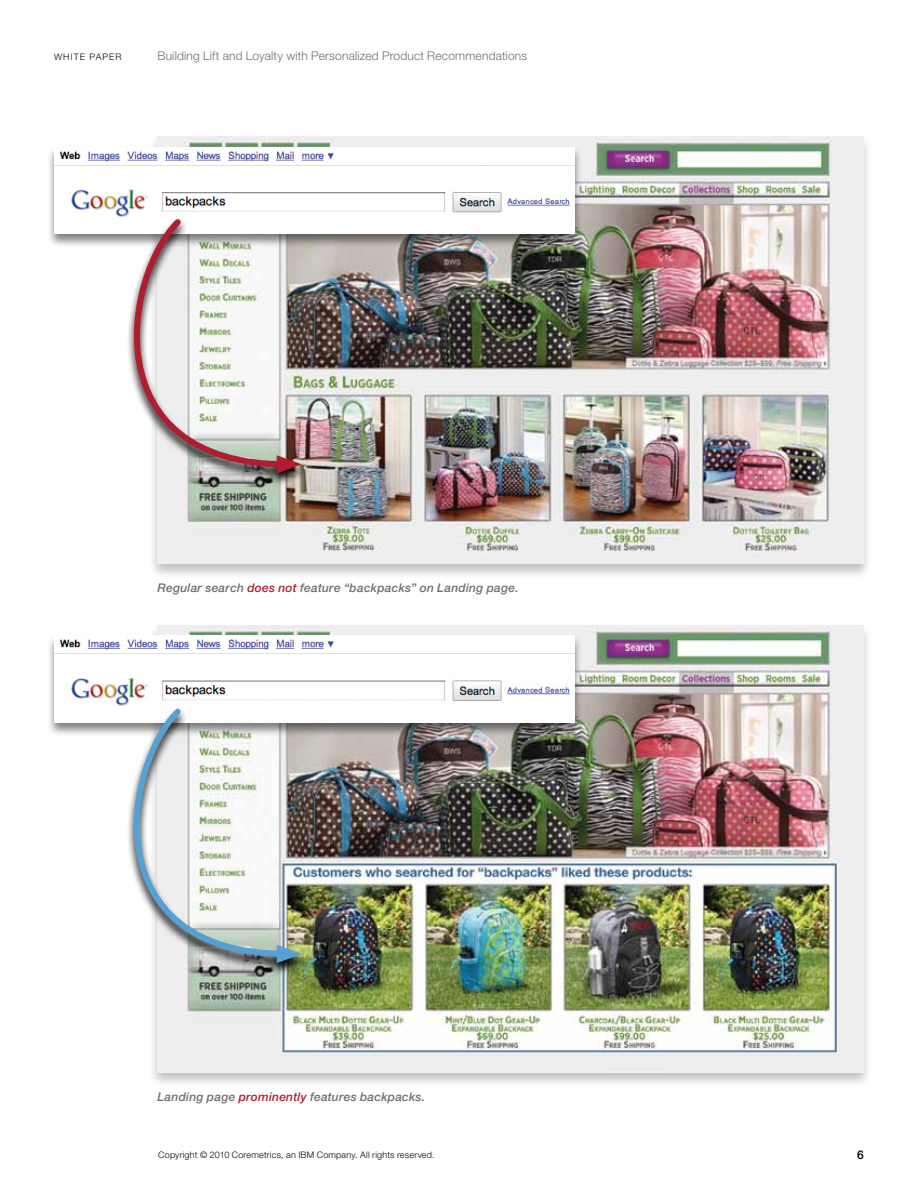
<style>
.page{position:relative;width:918px;height:1188px;background:#fff}
.page>*{position:absolute;margin:0;border:0;box-sizing:border-box;transform-origin:0 0}
.t1{font:italic 500 12px "Helvetica Neue LT Std";letter-spacing:.02em;color:#6d6e71}
.t2{font:300 12px "Helvetica Neue LT Std";letter-spacing:.015em;color:#6d6e71}
.t3{font:500 12px "Helvetica Neue LT Std";color:#000}
.t4{font:300 9px "Helvetica Neue LT Std";letter-spacing:.025em;color:#000}
.s1{color:#af1d30}
</style>
<div class="page">
<div style="left:148px;top:134px;width:725px;height:445px;background:#000;opacity:.25"></div>
<img style="left:158px;top:137px;width:706px;height:427px">
<div style="left:148px;top:623px;width:725px;height:465px;background:#000;opacity:.25"></div>
<img style="left:158px;top:626px;width:706px;height:446px">
<div style="left:46px;top:146px;width:537px;height:103px;background:#000;opacity:.5"></div>
<img style="left:54px;top:147px;width:520px;height:87px">
<div style="left:46px;top:634px;width:537px;height:103px;background:#000;opacity:.5"></div>
<img style="left:54px;top:636px;width:520px;height:87px">
<img style="left:148px;top:218px;width:161px;height:269px">
<svg style="left:93px;top:214px;width:200px;height:256px"></svg>
<svg style="left:277px;top:455px;width:25px;height:19px"></svg>
<img style="left:148px;top:707px;width:161px;height:270px">
<svg style="left:93px;top:703px;width:200px;height:257px"></svg>
<svg style="left:277px;top:945px;width:25px;height:18px"></svg>
<p class="t4" style="left:54px;top:52px;width:66px">White Paper</p>
<p class="t2" style="left:158px;top:49px;width:371px">Building Lift and Loyalty with Personalized Product Recommendations</p>
<p class="t1" style="left:158px;top:581px;width:363px">Regular search <span class="s1">does not</span> feature “backpacks” on Landing page.</p>
<p class="t1" style="left:158px;top:1089px;width:269px">Landing page <span class="s1">prominently</span> features backpacks.</p>
<p class="t4" style="left:158px;top:1150px;width:278px">Copyright © 2010 Coremetrics, an IBM Company. All rights reserved.</p>
<p class="t3" style="left:857px;top:1147px;width:8px">6</p>
</div>
